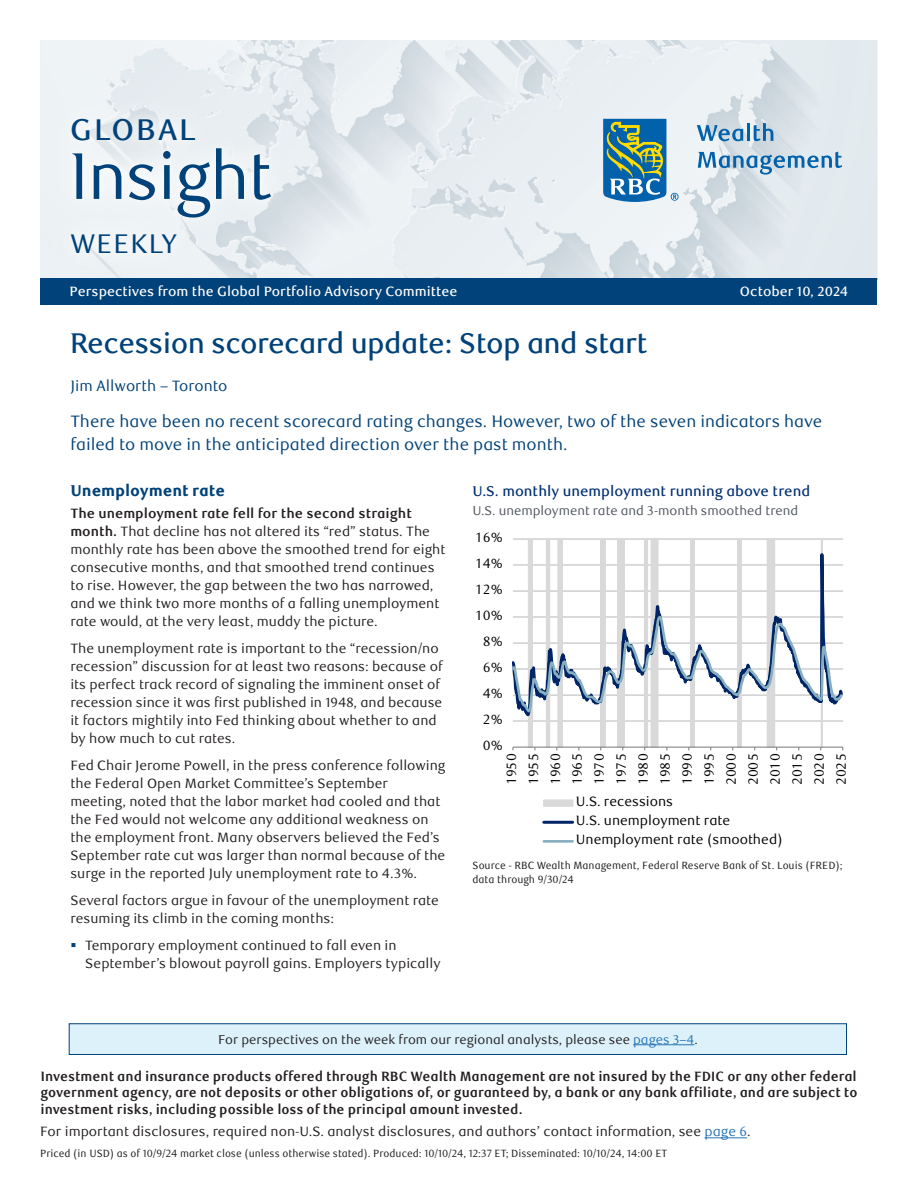
<style>
.page{position:relative;width:918px;height:1188px;background:#fff}
.page>*{position:absolute;margin:0;border:0;box-sizing:border-box;transform-origin:0 0}
.GI-GIW_Title{font:66px "RBC Display";color:#004279}
.GI-GIW_Title-2{font:500 30px "RBC Text";letter-spacing:.05em;color:#004279}
.Headline{font:500 28.5px "RBC Display";color:#004279}
.GI-GIW_Title-3{font:27px "RBC Text";letter-spacing:.025em;color:#004279}
.Intro_paragraph{font:16.5px/22.5px "RBC Text";color:#004279}
.Subhead_1{font:800 15.75px "RBC Text";letter-spacing:-.005em;color:#004279}
.GIW_Focus_Article_Author{font:15px "RBC Text";color:#004279}
.Exhibit_Title{font:500 14.25px "RBC Text";color:#002f73}
.Body_Text{font:13.5px/18px "RBC Text";color:#231f20}
.Disclosure_Text{font:700 13.5px/16.5px "RBC Text Cond";letter-spacing:-.005em;color:#231f20;text-align:justify}
.t1{font:13.5px/22px "RBC Text Tabular";color:#000;text-align:justify}
.Bullet_Level_1{font:13.5px/18px "RBC Text";color:#231f20}
.Blue_Bar_Text{font:500 13.5px "RBC Text";color:#fff}
.Edition_Info{font:500 13.5px "RBC Text";color:#fff}
.Body_Text_Compact{font:12.75px "RBC Text";color:#231f20}
.Exhibit_Subtitle{font:12.75px "RBC Text";color:#4e535c}
.Tiny_Legal{font:10.5px "RBC Text Cond";color:#231f20}
.Exhibit_Source{font:10.5px/13.5px "RBC Text Cond";color:#231f20}
.s1{font-weight:700}
.s2{color:#2774b6}
</style>
<div class="page">
<img style="left:40px;top:40px;width:838px;height:238px">
<div style="left:40px;top:278px;width:838px;height:27px;background:#004279"></div>
<svg style="left:603px;top:119px;width:76px;height:83px;background:#6096a3"></svg>
<svg style="left:697px;top:125px;width:46px;height:16px"></svg>
<hr style="left:747px;top:123px;width:3px;height:18px;background:#0161aa">
<svg style="left:754px;top:123px;width:19px;height:18px"></svg>
<svg style="left:698px;top:152px;width:144px;height:23px;background:#a1c1d8"></svg>
<svg style="left:45px;top:93px;width:250px;height:185px;background:#e7edf0"></svg>
<div style="left:62px;top:110px;width:218px;height:152px;background:#fff;opacity:.75"></div>
<hr style="left:513px;top:538px;width:330px;height:2px;background:#bfbfbf">
<svg style="left:527px;top:737px;width:297px;height:10px"></svg>
<hr style="left:513px;top:747px;width:330px;height:1px;background:#868686">
<svg style="left:513px;top:539px;width:330px;height:198px"></svg>
<svg style="left:513px;top:614px;width:330px;height:100px"></svg>
<div style="left:544px;top:800px;width:29px;height:6px;background:#d9d9d9"></div>
<div style="left:543px;top:799px;width:30px;height:8px;border:2px solid #d9d9d9"></div>
<hr style="left:544px;top:821px;width:29px;height:3px;background:#002567">
<hr style="left:544px;top:840px;width:29px;height:3px;background:#87afbf">
<div style="left:69px;top:1024px;width:778px;height:30px;background:#dcf1fa"></div>
<hr style="left:633px;top:1044px;width:61px;height:1px;background:#2774b6">
<div style="left:69px;top:1024px;width:778px;height:31px;border:1px solid #004279"></div>
<hr style="left:705px;top:1138px;width:42px;height:1px;background:#2774b6">
<h1 class="GI-GIW_Title-2" style="left:70px;top:112px;width:128px">GLOBAL</h1>
<h1 class="GI-GIW_Title" style="left:70px;top:138px;width:203px">Insight</h1>
<h1 class="GI-GIW_Title-3" style="left:70px;top:228px;width:108px">WEEKLY</h1>
<p class="Blue_Bar_Text" style="left:70px;top:284px;width:389px">Perspectives from the Global Portfolio Advisory Committee</p>
<p class="Edition_Info" style="left:740px;top:284px;width:110px">October 10, 2024</p>
<h2 class="Headline" style="left:70px;top:327px;width:578px">Recession scorecard update: Stop and start</h2>
<h2 class="GIW_Focus_Article_Author" style="left:70px;top:378px;width:159px">Jim Allworth – Toronto</h2>
<p class="Intro_paragraph" style="left:70px;top:411px;width:753px">There have been no recent scorecard rating changes. However, two of the seven indicators have failed to move in the anticipated direction over the past month.</p>
<h2 class="Subhead_1" style="left:70px;top:482px;width:156px">Unemployment rate</h2>
<p class="Body_Text" style="left:70px;top:504px;width:377px"><span class="s1">The unemployment rate fell for the second straight month.</span> That decline has not altered its “red” status. The monthly rate has been above the smoothed trend for eight consecutive months, and that smoothed trend continues to rise. However, the gap between the two has narrowed, and we think two more months of a falling unemployment rate would, at the very least, muddy the picture.</p>
<p class="Body_Text" style="left:70px;top:640px;width:374px">The unemployment rate is important to the “recession/no recession” discussion for at least two reasons: because of its perfect track record of signaling the imminent onset of recession since it was first published in 1948, and because it factors mightily into Fed thinking about whether to and by how much to cut rates.</p>
<p class="Body_Text" style="left:70px;top:757px;width:377px">Fed Chair Jerome Powell, in the press conference following the Federal Open Market Committee’s September meeting, noted that the labor market had cooled and that the Fed would not welcome any additional weakness on the employment front. Many observers believed the Fed’s September rate cut was larger than normal because of the surge in the reported July unemployment rate to 4.3%.</p>
<p class="Body_Text" style="left:70px;top:892px;width:370px">Several factors argue in favour of the unemployment rate resuming its climb in the coming months:</p>
<p class="Bullet_Level_1" style="left:85px;top:937px;width:357px">Temporary employment continued to fall even in<br>September’s blowout payroll gains. Employers typically</p>
<p class="Exhibit_Title" style="left:472px;top:482px;width:339px">U.S. monthly unemployment running above trend</p>
<p class="Exhibit_Subtitle" style="left:472px;top:503px;width:327px">U.S. unemployment rate and 3-month smoothed trend</p>
<p class="t1" style="left:475px;top:527px;width:29px">16%</p>
<p class="t1" style="left:475px;top:553px;width:29px">14%</p>
<p class="t1" style="left:475px;top:579px;width:29px">12%</p>
<p class="t1" style="left:475px;top:605px;width:29px">10%</p>
<p class="t1" style="left:483px;top:631px;width:22px">8%</p>
<p class="t1" style="left:483px;top:657px;width:22px">6%</p>
<p class="t1" style="left:483px;top:683px;width:22px">4%</p>
<p class="t1" style="left:483px;top:709px;width:22px">2%</p>
<p class="t1" style="left:483px;top:735px;width:22px">0%</p>
<p class="t1" style="left:501px;top:785px;width:33px;rotate:-90deg">1950<br>1955<br>1960<br>1965<br>1970<br>1975<br>1980<br>1985<br>1990<br>1995<br>2000<br>2005<br>2010<br>2015<br>2020<br>2025</p>
<p class="t1" style="left:576px;top:792px;width:209px;line-height:19px;text-align:left">U.S. recessions<br>U.S. unemployment rate<br>Unemployment rate (smoothed)</p>
<p class="Exhibit_Source" style="left:472px;top:859px;width:372px">Source - RBC Wealth Management, Federal Reserve Bank of St. Louis (FRED); data through 9/30/24</p>
<p class="Body_Text_Compact" style="left:218px;top:1032px;width:481px">For perspectives on the week from our regional analysts, please see <span class="s2">pages 3–4</span>.</p>
<p class="Disclosure_Text" style="left:40px;top:1068px;width:819px">Investment and insurance products offered through RBC Wealth Management are not insured by the FDIC or any other federal government agency, are not deposits or other obligations of, or guaranteed by, a bank or any bank affiliate, and are subject to investment risks, including possible loss of the principal amount invested.</p>
<p class="Body_Text" style="left:40px;top:1123px;width:712px">For important disclosures, required non-U.S. analyst disclosures, and authors’ contact information, see <span class="s2">page 6</span>.</p>
<p class="Tiny_Legal" style="left:40px;top:1147px;width:629px">Priced (in USD) as of 10/9/24 market close (unless otherwise stated). Produced: 10/10/24, 12:37 ET; Disseminated: 10/10/24, 14:00 ET</p>
</div>
